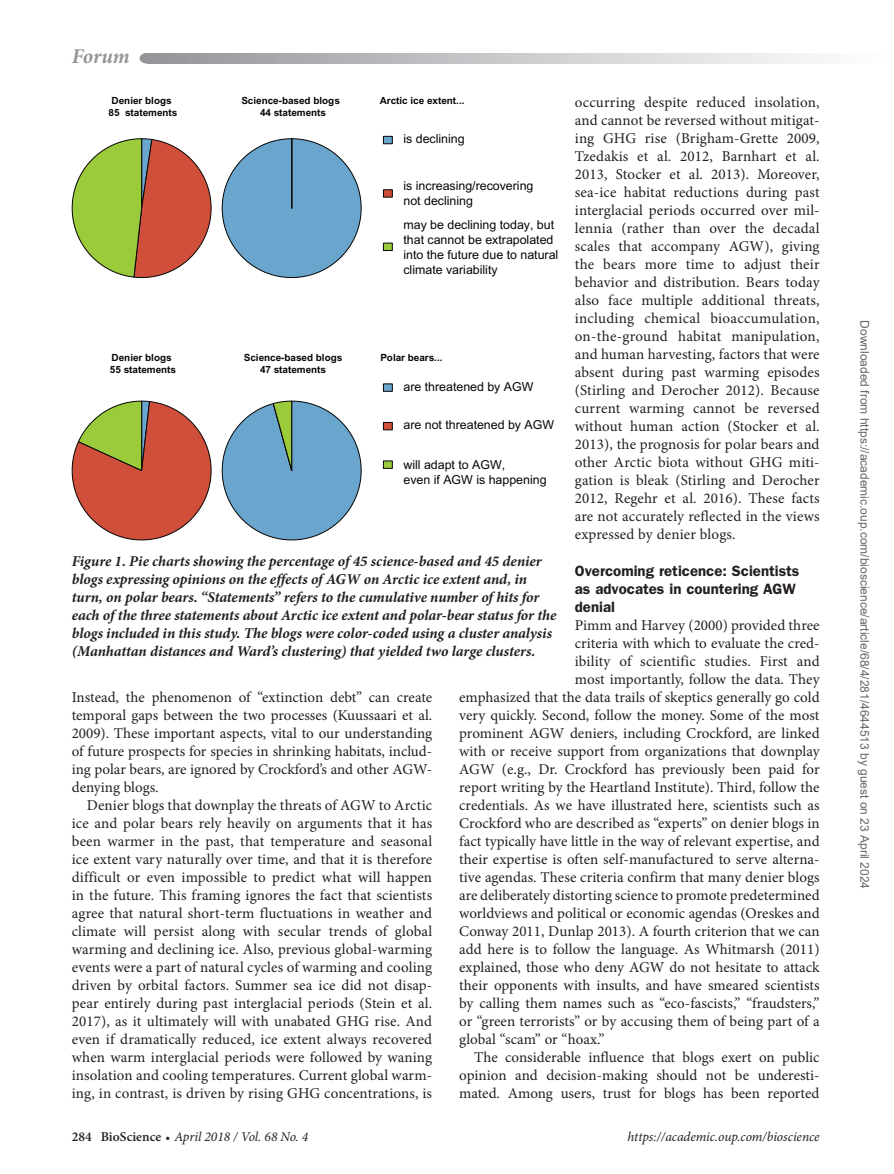
<style>
.page{position:relative;width:894px;height:1174px;background:#fff}
.page>*{position:absolute;margin:0;border:0;box-sizing:border-box;transform-origin:0 0}
.t1{font:italic 700 21px "Minion Pro";letter-spacing:-.005em;color:#939598}
.Para{font:15px/18px "Minion Pro";color:#231f20;text-align:justify}
.ParaFL{font:15px "Minion Pro";letter-spacing:.005em;color:#231f20}
.FigCaption{font:italic 700 15px/18px "Minion Pro";letter-spacing:-.005em;color:#231f20}
.t2{font:600 15px/18px "ITC Franklin Gothic Std";color:#231f20}
.t3{font:italic 13.5px "Minion Pro";letter-spacing:-.005em;color:#231f20}
.t4{font:12.3px/14.9px "Arial";color:#050504}
.t5{font:12px "Arial";color:#666}
.t6{font:700 9.9px/11.9px "Arial";color:#050504;text-align:center}
.s1{font-weight:600;font-style:normal}
.s2{font-weight:600;font-style:normal;font-size:12px}
</style>
<div class="page">
<svg style="left:149px;top:53px;width:663px;height:11px;background:#c5c6c8"></svg>
<div style="left:139px;top:53px;width:14px;height:11px;background:#939598;border-radius:50%"></div>
<svg style="left:72px;top:138px;width:140px;height:140px"></svg>
<svg style="left:221px;top:138px;width:141px;height:140px"></svg>
<hr style="left:291px;top:139px;width:1px;height:69px;background:#050504">
<div style="left:383px;top:136px;width:9px;height:8px;background:#6aa5cd;border:1px solid #050504"></div>
<div style="left:383px;top:189px;width:9px;height:8px;background:#cf4f3a;border:1px solid #050504"></div>
<div style="left:383px;top:243px;width:9px;height:8px;background:#9bca3b;border:1px solid #050504"></div>
<svg style="left:72px;top:400px;width:140px;height:140px"></svg>
<svg style="left:221px;top:400px;width:141px;height:141px"></svg>
<div style="left:383px;top:383px;width:9px;height:9px;background:#6aa5cd;border:1px solid #050504"></div>
<div style="left:383px;top:422px;width:9px;height:8px;background:#cf4f3a;border:1px solid #050504"></div>
<div style="left:383px;top:460px;width:9px;height:9px;background:#9bca3b;border:1px solid #050504"></div>
<h1 class="t1" style="left:72px;top:41px;width:59px">Forum</h1>
<p class="Para" style="left:574px;top:94px;width:246px">occurring despite reduced insolation, and cannot be reversed without mitigat&shy;ing GHG rise (Brigham-Grette 2009, Tzedakis et al. 2012, Barnhart et al.<br>2013, Stocker et al. 2013). Moreover, sea-ice habitat reductions during past interglacial periods occurred over mil&shy;lennia (rather than over the decadal scales that accompany AGW), giving the bears more time to adjust their behavior and distribution. Bears today also face multiple additional threats, including chemical bioaccumulation, on-the-ground habitat manipulation, and human harvesting, factors that were absent during past warming episodes (Stirling and Derocher 2012). Because current warming cannot be reversed without human action (Stocker et al.<br>2013), the prognosis for polar bears and other Arctic biota without GHG miti&shy;gation is bleak (Stirling and Derocher 2012, Regehr et al. 2016). These facts are not accurately reflected in the views expressed by denier blogs.</p>
<h1 class="t2" style="left:574px;top:561px;width:226px">Overcoming reticence: Scientists as advocates in countering AGW denial</h1>
<p class="ParaFL" style="left:574px;top:614px;width:246px">Pimm and Harvey (2000) provided three</p>
<p class="ParaFL" style="left:574px;top:632px;width:246px">criteria with which to evaluate the cred-</p>
<p class="ParaFL" style="left:574px;top:650px;width:246px">ibility of scientific studies. First and</p>
<p class="ParaFL" style="left:574px;top:668px;width:246px">most importantly, follow the data. They</p>
<p class="ParaFL" style="left:459px;top:686px;width:361px">emphasized that the data trails of skeptics generally go cold</p>
<p class="ParaFL" style="left:459px;top:704px;width:361px">very quickly. Second, follow the money. Some of the most</p>
<p class="ParaFL" style="left:459px;top:722px;width:361px">prominent AGW deniers, including Crockford, are linked</p>
<p class="ParaFL" style="left:459px;top:740px;width:362px">with or receive support from organizations that downplay</p>
<p class="ParaFL" style="left:459px;top:758px;width:362px">AGW (e.g., Dr. Crockford has previously been paid for</p>
<p class="ParaFL" style="left:459px;top:776px;width:361px">report writing by the Heartland Institute). Third, follow the</p>
<p class="ParaFL" style="left:459px;top:794px;width:362px">credentials. As we have illustrated here, scientists such as</p>
<p class="ParaFL" style="left:459px;top:812px;width:362px">Crockford who are described as “experts” on denier blogs in</p>
<p class="ParaFL" style="left:459px;top:830px;width:361px">fact typically have little in the way of relevant expertise, and</p>
<p class="ParaFL" style="left:459px;top:848px;width:362px">their expertise is often self-manufactured to serve alterna-</p>
<p class="ParaFL" style="left:459px;top:866px;width:362px">tive agendas. These criteria confirm that many denier blogs</p>
<p class="ParaFL" style="left:459px;top:884px;width:362px">are deliberately distorting science to promote predetermined</p>
<p class="ParaFL" style="left:459px;top:902px;width:362px">worldviews and political or economic agendas (Oreskes and</p>
<p class="ParaFL" style="left:459px;top:920px;width:361px">Conway 2011, Dunlap 2013). A fourth criterion that we can</p>
<p class="ParaFL" style="left:459px;top:938px;width:361px">add here is to follow the language. As Whitmarsh (2011)</p>
<p class="ParaFL" style="left:459px;top:956px;width:361px">explained, those who deny AGW do not hesitate to attack</p>
<p class="ParaFL" style="left:459px;top:974px;width:362px">their opponents with insults, and have smeared scientists</p>
<p class="ParaFL" style="left:459px;top:992px;width:361px">by calling them names such as “eco-fascists,” “fraudsters,”</p>
<p class="ParaFL" style="left:459px;top:1010px;width:362px">or “green terrorists” or by accusing them of being part of a</p>
<p class="ParaFL" style="left:459px;top:1028px;width:147px">global “scam” or “hoax.”</p>
<p class="Para" style="left:459px;top:1048px;width:362px;text-indent:15px">The considerable influence that blogs exert on public opinion and decision-making should not be underesti&shy;mated. Among users, trust for blogs has been reported</p>
<p class="t6" style="left:109px;top:95px;width:70px">Denier blogs<br>85 statements</p>
<p class="t6" style="left:241px;top:95px;width:100px">Science-based blogs<br>44 statements</p>
<p class="t6" style="left:379px;top:95px;width:86px">Arctic ice extent...</p>
<p class="t4" style="left:403px;top:132px;width:63px">is declining</p>
<p class="t4" style="left:403px;top:179px;width:131px">is increasing/recovering not declining</p>
<p class="t4" style="left:403px;top:217px;width:156px">may be declining today, but that cannot be extrapolated into the future due to natural climate variability</p>
<p class="t6" style="left:110px;top:351px;width:67px;text-align:left">Denier blogs<br>55 statements</p>
<p class="t6" style="left:244px;top:351px;width:100px">Science-based blogs<br>47 statements</p>
<p class="t6" style="left:380px;top:351px;width:64px">Polar bears...</p>
<p class="t4" style="left:403px;top:379px;width:131px">are threatened by AGW</p>
<p class="t4" style="left:403px;top:418px;width:152px">are not threatened by AGW</p>
<p class="t4" style="left:403px;top:457px;width:144px">will adapt to AGW,<br>even if AGW is happening</p>
<p class="FigCaption" style="left:72px;top:551px;width:486px">Figure 1. Pie charts showing the percentage of 45 science-based and 45 denier blogs expressing opinions on the effects of AGW on Arctic ice extent and, in turn, on polar bears. “Statements” refers to the cumulative number of hits for each of the three statements about Arctic ice extent and polar-bear status for the blogs included in this study. The blogs were color-coded using a cluster analysis (Manhattan distances and Ward’s clustering) that yielded two large clusters.</p>
<p class="Para" style="left:72px;top:688px;width:362px">Instead, the phenomenon of “extinction debt” can create temporal gaps between the two processes (Kuussaari et al.<br>2009). These important aspects, vital to our understanding of future prospects for species in shrinking habitats, includ&shy;ing polar bears, are ignored by Crockford’s and other AGW&shy;denying blogs.</p>
<p class="Para" style="left:72px;top:796px;width:362px;text-indent:15px">Denier blogs that downplay the threats of AGW to Arctic ice and polar bears rely heavily on arguments that it has been warmer in the past, that temperature and seasonal ice extent vary naturally over time, and that it is therefore difficult or even impossible to predict what will happen in the future. This framing ignores the fact that scientists agree that natural short-term fluctuations in weather and climate will persist along with secular trends of global warming and declining ice. Also, previous global-warming events were a part of natural cycles of warming and cooling driven by orbital factors. Summer sea ice did not disap&shy;pear entirely during past interglacial periods (Stein et al.<br>2017), as it ultimately will with unabated GHG rise. And even if dramatically reduced, ice extent always recovered when warm interglacial periods were followed by waning insolation and cooling temperatures. Current global warm&shy;ing, in contrast, is driven by rising GHG concentrations, is</p>
<p class="t3" style="left:72px;top:1127px;width:238px"><span class="s1">284 BioScience</span> <span class="s2">•</span> April 2018 / Vol. 68 No. 4</p>
<p class="t3" style="left:627px;top:1127px;width:193px">https://academic.oup.com/bioscience</p>
<p class="t5" style="left:868px;top:320px;width:570px;rotate:90deg">Downloaded from https://academic.oup.com/bioscience/article/68/4/281/4644513 by guest on 23 April 2024</p>
</div>
